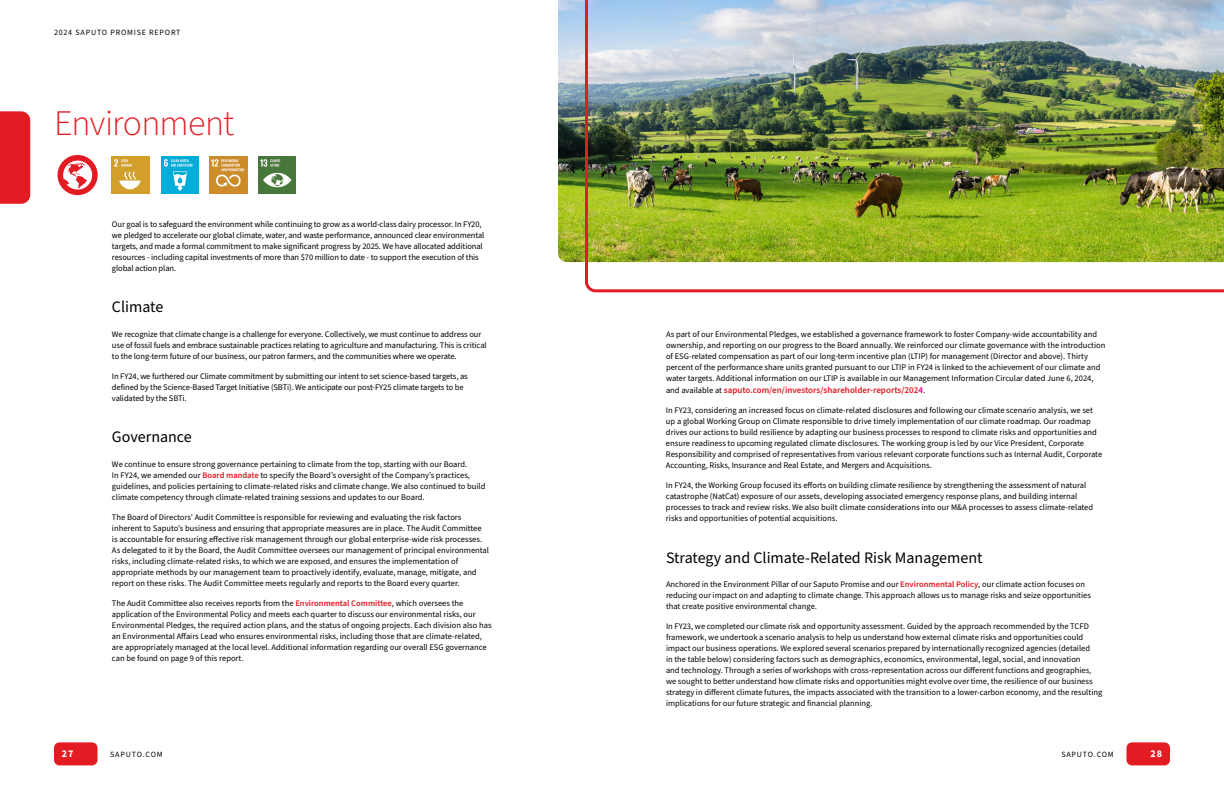
<style>
.page{position:relative;width:1224px;height:792px;background:#fff}
.page>*{position:absolute;margin:0;border:0;box-sizing:border-box;transform-origin:0 0}
.t1{font:300 36px "Source Sans Pro";letter-spacing:-.02em;color:#e31b23}
.t2{font:16px "Source Sans Pro";color:#000}
.t3{font:700 10px "Source Sans Pro";color:#fff}
.t4{font:600 9px "Source Sans Pro";color:#e31b23}
.t5{font:8.5px/11px "Source Sans Pro";color:#000}
.t6{font:8.5px/11px "Source Sans Variable";color:#000}
.t7{font:8px "Source Sans Pro";letter-spacing:.1em;color:#000}
.s1{font-weight:600;color:#e31b23}
.s2{font-weight:400;font-size:8.5px;color:#000}
.s3{color:#ec008c}
.s4{font-family:"Source Sans Pro";font-weight:600;color:#e31b23}
</style>
<div class="page">
<div style="left:0;top:111px;width:30px;height:93px;background:#e31b23"></div>
<img style="left:558px;top:0;width:26px;height:262px">
<div style="left:58px;top:155px;width:40px;height:40px;background:#e31b23;border-radius:50%"></div>
<svg style="left:63px;top:161px;width:29px;height:29px"></svg>
<svg style="left:64px;top:163px;width:23px;height:25px"></svg>
<img style="left:258px;top:156px;width:38px;height:38px">
<img style="left:210px;top:156px;width:37px;height:37px">
<img style="left:161px;top:156px;width:37px;height:38px">
<img style="left:112px;top:156px;width:37px;height:37px">
<img style="left:584px;top:0;width:640px;height:293px">
<div style="left:55px;top:743px;width:41px;height:21px;background:#e31b23;border-radius:4px"></div>
<div style="left:54px;top:742px;width:44px;height:23px;border:2px solid #e31b23;border-radius:4px"></div>
<div style="left:1128px;top:743px;width:41px;height:21px;background:#e31b23;border-radius:4px"></div>
<div style="left:1126px;top:742px;width:44px;height:23px;border:2px solid #e31b23;border-radius:4px"></div>
<p class="t7" style="left:54px;top:27px;width:128px">2024 SAPUTO PROMISE REPORT</p>
<h1 class="t1" style="left:54px;top:99px;width:182px">Environment</h1>
<p class="t5" style="left:112px;top:218px;width:374px">Our goal is to safeguard the environment while continuing to grow as a world-class dairy processor. In FY20, we pledged to accelerate our global climate, water, and waste performance, announced clear environmental targets, and made a formal commitment to make significant progress by 2025. We have allocated additional resources - including capital investments of more than $70 million to date - to support the execution of this global action plan.</p>
<h2 class="t2" style="left:112px;top:296px;width:53px">Climate</h2>
<p class="t5" style="left:112px;top:329px;width:376px">We recognize that climate change is a challenge for everyone. Collectively, we must continue to address our use of fossil fuels and embrace sustainable practices relating to agriculture and manufacturing. This is critical to the long-term future of our business, our patron farmers, and the communities where we operate.</p>
<p class="t5" style="left:112px;top:371px;width:357px">In FY24, we furthered our Climate commitment by submitting our intent to set science-based targets, as defined by the Science-Based Target Initiative (SBTi). We anticipate our post-FY25 climate targets to be validated by the SBTi.</p>
<h2 class="t2" style="left:112px;top:426px;width:81px">Governance</h2>
<p class="t5" style="left:112px;top:459px;width:375px">We continue to ensure strong governance pertaining to climate from the top, starting with our Board.<br>In FY24, we amended our <span class="s1">Board mandate</span> to specify the Board’s oversight of the Company’s practices, guidelines, and policies pertaining to climate-related risks and climate change. We also continued to build climate competency through climate-related training sessions and updates to our Board.</p>
<p class="t5" style="left:112px;top:512px;width:379px">The Board of Directors’ Audit Committee is responsible for reviewing and evaluating the risk factors inherent to Saputo’s business and ensuring that appropriate measures are in place. The Audit Committee is accountable for ensuring effective risk management through our global enterprise-wide risk processes.<br>As delegated to it by the Board, the Audit Committee oversees our management of principal environmental risks, including climate-related risks, to which we are exposed, and ensures the implementation of appropriate methods by our management team to proactively identify, evaluate, manage, mitigate, and report on these risks. The Audit Committee meets regularly and reports to the Board every quarter.</p>
<p class="t5" style="left:112px;top:598px;width:381px">The Audit Committee also receives reports from the <span class="s1">Environmental Committee</span>, which oversees the application of the Environmental Policy and meets each quarter to discuss our environmental risks, our Environmental Pledges, the required action plans, and the status of ongoing projects. Each division also has an Environmental Affairs Lead who ensures environmental risks, including those that are climate-related, are appropriately managed at the local level. Additional information regarding our overall ESG governance can be found on page 9 of this report.</p>
<p class="t5" style="left:666px;top:329px;width:441px">As part of our Environmental Pledges, we established a governance framework to foster Company-wide accountability and ownership, and reporting on our progress to the Board annually. We reinforced our climate governance with the introduction of ESG-related compensation as part of our long-term incentive plan (LTIP) for management (Director and above). Thirty percent of the performance share units granted pursuant to our LTIP in FY24 is linked to the achievement of our climate and water targets. Additional information on our LTIP is available in our Management Information Circular dated June 6, 2024,</p>
<p class="t4" style="left:666px;top:384px;width:261px"><span class="s2">and available at</span> saputo.com/en/investors/shareholder-reports/202<span class="s3">4</span><span class="s2">.</span></p>
<p class="t5" style="left:666px;top:405px;width:438px">In FY23, considering an increased focus on climate-related disclosures and following our climate scenario analysis, we set up a global Working Group on Climate responsible to drive timely implementation of our climate roadmap. Our roadmap drives our actions to build resilience by adapting our business processes to respond to climate risks and opportunities and ensure readiness to upcoming regulated climate disclosures. The working group is led by our Vice President, Corporate Responsibility and comprised of representatives from various relevant corporate functions such as Internal Audit, Corporate Accounting, Risks, Insurance and Real Estate, and Mergers and Acquisitions.</p>
<p class="t5" style="left:666px;top:480px;width:429px">In FY24, the Working Group focused its efforts on building climate resilience by strengthening the assessment of natural catastrophe (NatCat) exposure of our assets, developing associated emergency response plans, and building internal processes to track and review risks. We also built climate considerations into our M&amp;A processes to assess climate-related risks and opportunities of potential acquisitions.</p>
<h2 class="t2" style="left:666px;top:547px;width:318px">Strategy and Climate-Related Risk Management</h2>
<p class="t6" style="left:666px;top:579px;width:427px">Anchored in the Environment Pillar of our Saputo Promise and our <span class="s4">Environmental Policy</span>, our climate action focuses on reducing our impact on and adapting to climate change. This approach allows us to manage risks and seize opportunities that create positive environmental change.</p>
<p class="t6" style="left:666px;top:621px;width:438px">In FY23, we completed our climate risk and opportunity assessment. Guided by the approach recommended by the TCFD framework, we undertook a scenario analysis to help us understand how external climate risks and opportunities could impact our business operations. We explored several scenarios prepared by internationally recognized agencies (detailed<br>in the table below) considering factors such as demographics, economics, environmental, legal, social, and innovation<br>and technology. Through a series of workshops with cross-representation across our different functions and geographies, we sought to better understand how climate risks and opportunities might evolve over time, the resilience of our business strategy in different climate futures, the impacts associated with the transition to a lower-carbon economy, and the resulting implications for our future strategic and financial planning.</p>
<p class="t3" style="left:62px;top:747px;width:13px">27</p>
<p class="t7" style="left:110px;top:749px;width:54px">SAPUTO.COM</p>
<p class="t7" style="left:1061px;top:749px;width:54px">SAPUTO.COM</p>
<p class="t3" style="left:1150px;top:747px;width:13px">28</p>
</div>
